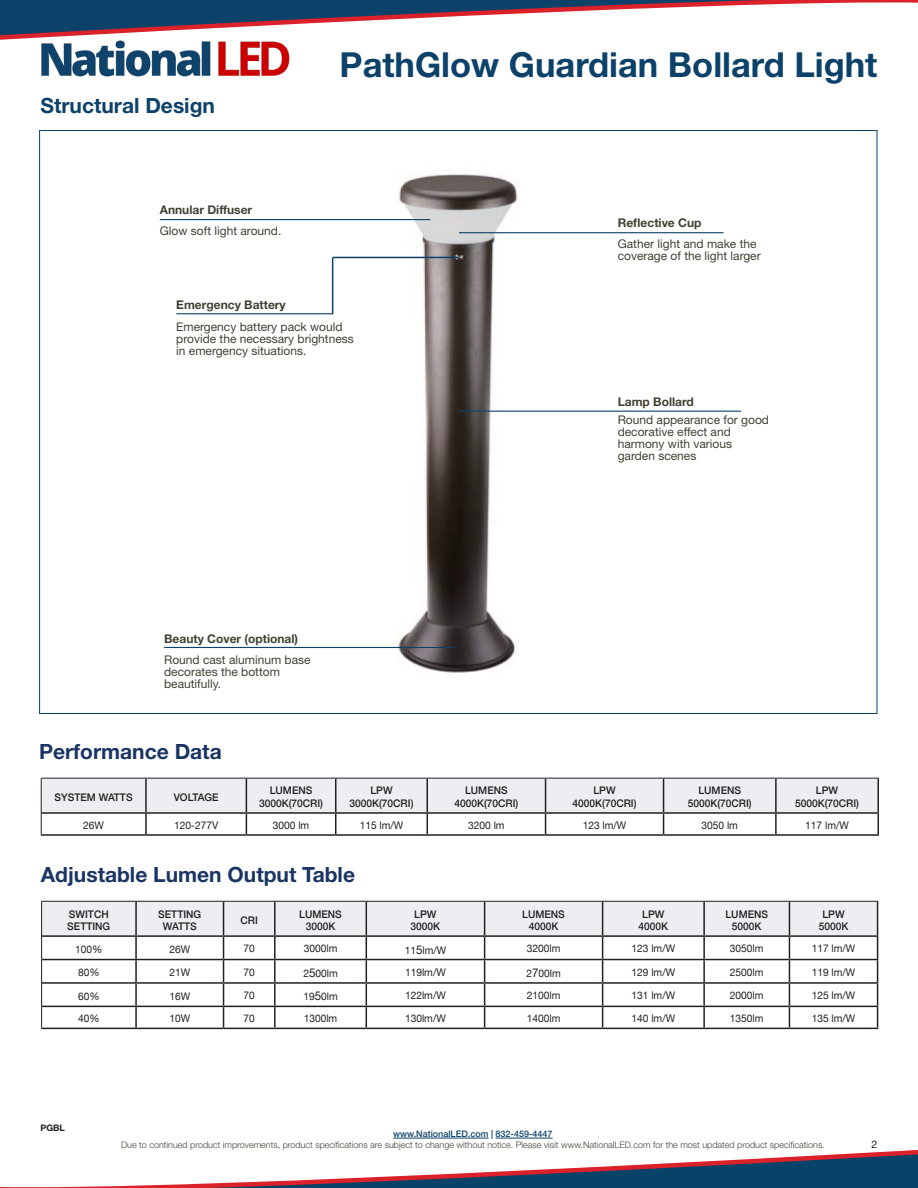
<style>
.page{position:relative;width:918px;height:1188px;background:#fff}
.page>*{position:absolute;margin:0;border:0;box-sizing:border-box;transform-origin:0 0}
.t1{font:700 34.5px "Helvetica Neue LT Std";color:#0c4269}
.t2{font:700 21px "Helvetica Neue LT Std";color:#1a3564}
.t3{font:700 21px "Helvetica Neue LT Std";color:#0c4269}
.t4{font:12px/12px "Helvetica Neue LT Std";color:#434033}
.t5{font:700 12px "Helvetica Neue LT Std";color:#434033}
.Fractions{font:10.5px "Helvetica Neue";color:#231f20}
.Fractions-2{font:500 10.5px/12.6px "Helvetica Neue";color:#231f20}
.t6{font:10.5px "Helvetica Neue LT Std";color:#231f20}
.t7{font:300 9px "Helvetica Neue LT Std";color:#434033}
.t8{font:500 9px "Helvetica Neue LT Std";color:#0c4269}
.t9{font:700 9px "Helvetica Neue LT Std";color:#231f20}
.s1{font-size:12px}
</style>
<div class="page">
<img style="left:41px;top:40px;width:249px;height:37px">
<svg style="left:0;top:0;width:918px;height:40px"></svg>
<hr style="left:393px;top:1138px;width:96px;height:1px;background:#0c4269">
<hr style="left:496px;top:1138px;width:57px;height:1px;background:#0c4269">
<svg style="left:0;top:1149px;width:918px;height:39px"></svg>
<img style="left:394px;top:174px;width:129px;height:499px">
<hr style="left:160px;top:219px;width:270px;height:1px;background:#0c4269">
<hr style="left:459px;top:232px;width:265px;height:1px;background:#0c4269">
<hr style="left:176px;top:313px;width:157px;height:1px;background:#0c4269">
<hr style="left:332px;top:258px;width:1px;height:56px;background:#0c4269">
<hr style="left:333px;top:257px;width:125px;height:1px;background:#0c4269">
<hr style="left:164px;top:647px;width:291px;height:1px;background:#0c4269">
<hr style="left:459px;top:411px;width:282px;height:1px;background:#0c4269">
<hr style="left:41px;top:834px;width:105px;height:2px;background:#231f20">
<hr style="left:146px;top:834px;width:100px;height:2px;background:#231f20">
<hr style="left:246px;top:834px;width:90px;height:2px;background:#231f20">
<hr style="left:336px;top:834px;width:91px;height:2px;background:#231f20">
<hr style="left:427px;top:834px;width:119px;height:2px;background:#231f20">
<hr style="left:546px;top:834px;width:118px;height:2px;background:#231f20">
<hr style="left:664px;top:834px;width:112px;height:2px;background:#231f20">
<hr style="left:776px;top:834px;width:103px;height:2px;background:#231f20">
<svg style="left:41px;top:778px;width:838px;height:56px"></svg>
<hr style="left:41px;top:1028px;width:95px;height:1px;background:#231f20">
<hr style="left:136px;top:1028px;width:88px;height:1px;background:#231f20">
<hr style="left:224px;top:1028px;width:51px;height:1px;background:#231f20">
<hr style="left:275px;top:1028px;width:91px;height:1px;background:#231f20">
<hr style="left:366px;top:1028px;width:119px;height:1px;background:#231f20">
<hr style="left:485px;top:1028px;width:118px;height:1px;background:#231f20">
<hr style="left:603px;top:1028px;width:101px;height:1px;background:#231f20">
<hr style="left:704px;top:1028px;width:85px;height:1px;background:#231f20">
<hr style="left:789px;top:1028px;width:89px;height:1px;background:#231f20">
<svg style="left:41px;top:901px;width:837px;height:127px"></svg>
<p class="t3" style="left:40px;top:93px;width:176px">Structural Design</p>
<p class="t5" style="left:160px;top:202px;width:94px">Annular Diffuser</p>
<p class="t4" style="left:160px;top:224px;width:123px">Glow soft light around.</p>
<p class="t1" style="left:340px;top:44px;width:539px">PathGlow Guardian Bollard Light</p>
<p class="t5" style="left:618px;top:215px;width:85px">Reflective Cup</p>
<p class="t4" style="left:618px;top:238px;width:140px">Gather light and make the</p>
<p class="t4" style="left:618px;top:250px;width:144px">coverage of the light larger</p>
<p class="t5" style="left:176px;top:297px;width:111px">Emergency Battery</p>
<p class="t4" style="left:176px;top:321px;width:168px">Emergency battery pack would</p>
<p class="t4" style="left:176px;top:333px;width:179px">provide the necessary brightness in emergency situations.</p>
<p class="t5" style="left:618px;top:394px;width:78px">Lamp Bollard</p>
<p class="t4" style="left:618px;top:414px;width:153px">Round appearance for good</p>
<p class="t4" style="left:618px;top:426px;width:116px;text-align:justify">decorative effect and harmony with various garden scenes</p>
<p class="t5" style="left:164px;top:631px;width:136px">Beauty Cover (optional)</p>
<p class="t4" style="left:164px;top:653px;width:148px">Round cast aluminum base</p>
<p class="t4" style="left:164px;top:665px;width:117px">decorates the bottom beautifully.</p>
<p class="t2" style="left:39px;top:738px;width:184px">Performance Data</p>
<p class="Fractions-2" style="left:55px;top:790px;width:80px">SYSTEM WATTS</p>
<p class="Fractions-2" style="left:174px;top:790px;width:46px">VOLTAGE</p>
<p class="Fractions-2" style="left:270px;top:784px;width:44px">LUMENS</p>
<p class="Fractions-2" style="left:259px;top:796px;width:65px">3000K(70CRI)</p>
<p class="Fractions-2" style="left:370px;top:784px;width:24px">LPW</p>
<p class="Fractions-2" style="left:350px;top:796px;width:65px">3000K(70CRI)</p>
<p class="Fractions-2" style="left:465px;top:784px;width:44px">LUMENS</p>
<p class="Fractions-2" style="left:454px;top:796px;width:65px">4000K(70CRI)</p>
<p class="Fractions-2" style="left:593px;top:784px;width:24px">LPW</p>
<p class="Fractions-2" style="left:573px;top:796px;width:65px">4000K(70CRI)</p>
<p class="Fractions-2" style="left:698px;top:784px;width:44px">LUMENS</p>
<p class="Fractions-2" style="left:688px;top:796px;width:65px">5000K(70CRI)</p>
<p class="Fractions-2" style="left:816px;top:784px;width:24px">LPW</p>
<p class="Fractions-2" style="left:795px;top:796px;width:65px">5000K(70CRI)</p>
<p class="Fractions" style="left:83px;top:818px;width:22px">26W</p>
<p class="Fractions" style="left:174px;top:818px;width:46px">120-277V</p>
<p class="Fractions" style="left:273px;top:818px;width:38px">3000 lm</p>
<p class="Fractions" style="left:360px;top:818px;width:45px">115 lm/W</p>
<p class="Fractions" style="left:468px;top:818px;width:38px">3200 lm</p>
<p class="Fractions" style="left:583px;top:818px;width:45px">123 lm/W</p>
<p class="Fractions" style="left:702px;top:818px;width:38px">3050 lm</p>
<p class="Fractions" style="left:805px;top:818px;width:45px">117 lm/W</p>
<p class="t2" style="left:41px;top:861px;width:316px">Adjustable Lumen Output Table</p>
<p class="Fractions-2" style="left:67px;top:907px;width:45px">SWITCH<br>SETTING</p>
<p class="Fractions-2" style="left:158px;top:907px;width:45px;text-align:center">SETTING<br>WATTS</p>
<p class="Fractions-2" style="left:240px;top:913px;width:19px">CRI</p>
<p class="Fractions-2" style="left:299px;top:907px;width:44px">LUMENS</p>
<p class="Fractions-2" style="left:306px;top:919px;width:31px">3000K</p>
<p class="Fractions-2" style="left:414px;top:907px;width:24px">LPW</p>
<p class="Fractions-2" style="left:411px;top:919px;width:31px">3000K</p>
<p class="Fractions-2" style="left:522px;top:907px;width:44px">LUMENS</p>
<p class="Fractions-2" style="left:529px;top:919px;width:31px">4000K</p>
<p class="Fractions-2" style="left:642px;top:907px;width:24px">LPW</p>
<p class="Fractions-2" style="left:639px;top:919px;width:31px">4000K</p>
<p class="Fractions-2" style="left:725px;top:907px;width:44px">LUMENS</p>
<p class="Fractions-2" style="left:732px;top:919px;width:31px">5000K</p>
<p class="Fractions-2" style="left:822px;top:907px;width:24px">LPW</p>
<p class="Fractions-2" style="left:819px;top:919px;width:31px">5000K</p>
<p class="Fractions" style="left:75px;top:942px;width:29px">100%</p>
<p class="Fractions" style="left:169px;top:942px;width:22px">26W</p>
<p class="Fractions" style="left:244px;top:941px;width:13px">70</p>
<p class="Fractions" style="left:304px;top:941px;width:35px">3000lm</p>
<p class="Fractions" style="left:405px;top:942px;width:43px">11<span class="s1">5</span>lm/W</p>
<p class="Fractions" style="left:527px;top:941px;width:35px">3200lm</p>
<p class="Fractions" style="left:632px;top:941px;width:45px">123 lm/W</p>
<p class="Fractions" style="left:730px;top:941px;width:35px">3050lm</p>
<p class="Fractions" style="left:812px;top:941px;width:45px">117 lm/W</p>
<p class="Fractions" style="left:78px;top:965px;width:23px">80%</p>
<p class="Fractions" style="left:169px;top:965px;width:22px">21W</p>
<p class="Fractions" style="left:243px;top:964px;width:13px">70</p>
<p class="Fractions" style="left:303px;top:966px;width:36px">2<span class="s1">5</span>00lm</p>
<p class="Fractions" style="left:405px;top:964px;width:42px">119lm/W</p>
<p class="Fractions" style="left:526px;top:966px;width:36px">2<span class="s1">7</span>00lm</p>
<p class="Fractions" style="left:632px;top:964px;width:45px">129 lm/W</p>
<p class="Fractions" style="left:730px;top:964px;width:35px">2500lm</p>
<p class="Fractions" style="left:812px;top:964px;width:45px">119 lm/W</p>
<p class="Fractions" style="left:78px;top:988px;width:23px">60%</p>
<p class="Fractions" style="left:169px;top:988px;width:22px">16W</p>
<p class="Fractions" style="left:244px;top:988px;width:13px">70</p>
<p class="Fractions" style="left:303px;top:989px;width:36px">19<span class="s1">5</span>0lm</p>
<p class="Fractions" style="left:405px;top:988px;width:42px">122lm/W</p>
<p class="Fractions" style="left:527px;top:988px;width:35px">2100lm</p>
<p class="Fractions" style="left:632px;top:988px;width:45px">131 lm/W</p>
<p class="Fractions" style="left:730px;top:988px;width:35px">2000lm</p>
<p class="Fractions" style="left:812px;top:988px;width:45px">125 lm/W</p>
<p class="Fractions" style="left:78px;top:1011px;width:23px">40%</p>
<p class="Fractions" style="left:169px;top:1011px;width:22px">10W</p>
<p class="Fractions" style="left:243px;top:1011px;width:13px">70</p>
<p class="Fractions" style="left:304px;top:1011px;width:35px">1300lm</p>
<p class="Fractions" style="left:405px;top:1011px;width:42px">130lm/W</p>
<p class="Fractions" style="left:527px;top:1011px;width:35px">1400lm</p>
<p class="Fractions" style="left:632px;top:1011px;width:45px">140 lm/W</p>
<p class="Fractions" style="left:730px;top:1011px;width:35px">1350lm</p>
<p class="Fractions" style="left:812px;top:1011px;width:45px">135 lm/W</p>
<p class="t9" style="left:40px;top:1122px;width:26px">PGBL</p>
<p class="t8" style="left:393px;top:1129px;width:161px">www.NationalLED.com | 832-459-4447</p>
<p class="t7" style="left:121px;top:1139px;width:705px">Due to continued product improvements, product specifications are subject to change without notice. Please visit www.NationalLED.com for the most updated product specifications.</p>
<p class="t6" style="left:872px;top:1138px;width:7px">2</p>
</div>
